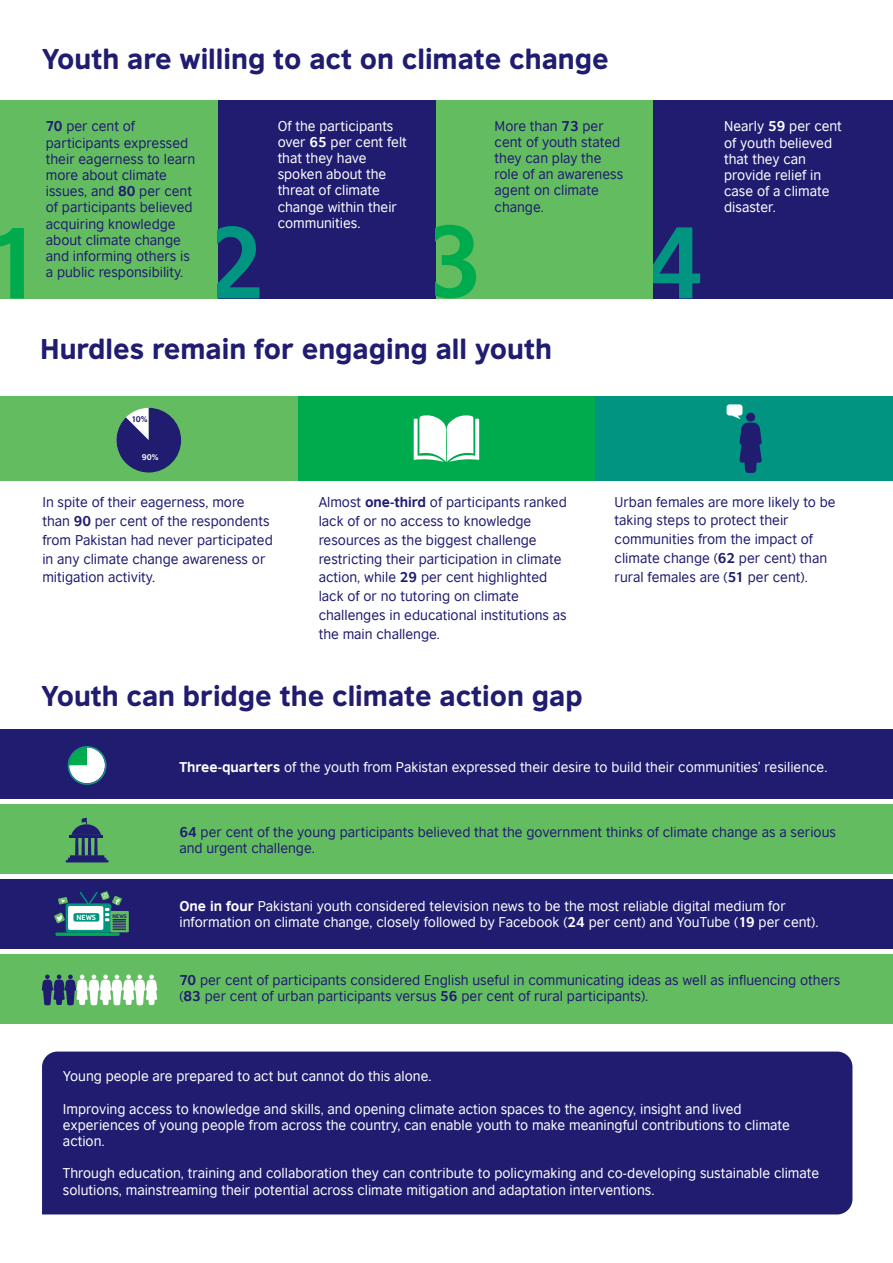
<style>
.page{position:relative;width:893px;height:1263px;background:#fff}
.page>*{position:absolute;margin:0;border:0;box-sizing:border-box;transform-origin:0 0}
.t1{font:700 95.7px "British Council Sans";color:#009481}
.t2{font:700 95.7px "British Council Sans";color:#00ab4d}
.t3{font:700 94.95px "British Council Sans";color:#00ab4d}
.t4{font:27px "British Council Sans Headline";color:#201c70}
.t5{font:13.5px/16.2px "British Council Sans";color:#201c70}
.t6{font:13.5px/16.2px "British Council Sans";color:#fff}
.t7{font:700 7.8px "British Council Sans";color:#201c70}
.t8{font:700 7.8px "British Council Sans";color:#fff}
.t9{font:700 7.05px "British Council Sans";color:#fff}
.t10{font:700 5.1px "British Council Sans";color:#201c70}
.s1{font-weight:700}
</style>
<div class="page">
<div style="left:42px;top:1051px;width:810px;height:163px;background:#201c70"></div>
<div style="left:595px;top:396px;width:298px;height:85px;background:#009481"></div>
<div style="left:298px;top:396px;width:297px;height:85px;background:#00ab4d"></div>
<div style="left:0;top:396px;width:298px;height:85px;background:#63bd60"></div>
<svg style="left:414px;top:415px;width:65px;height:47px;background:#cceedb"></svg>
<svg style="left:116px;top:408px;width:65px;height:64px"></svg>
<div style="left:653px;top:100px;width:240px;height:198px;background:#201c70"></div>
<div style="left:435px;top:100px;width:218px;height:198px;background:#63bd60"></div>
<div style="left:218px;top:100px;width:217px;height:198px;background:#201c70"></div>
<div style="left:0;top:100px;width:218px;height:198px;background:#63bd60"></div>
<svg style="left:727px;top:404px;width:35px;height:69px"></svg>
<div style="left:0;top:804px;width:893px;height:70px;background:#63bd60"></div>
<div style="left:0;top:879px;width:893px;height:69px;background:#201c70"></div>
<div style="left:0;top:954px;width:893px;height:69px;background:#63bd60"></div>
<div style="left:0;top:730px;width:893px;height:69px;background:#201c70"></div>
<svg style="left:42px;top:974px;width:115px;height:31px"></svg>
<svg style="left:58px;top:897px;width:10px;height:7px"></svg>
<svg style="left:54px;top:912px;width:11px;height:11px"></svg>
<div style="left:66px;top:903px;width:45px;height:29px;background:#009481;border-radius:3px"></div>
<div style="left:68px;top:906px;width:35px;height:24px;background:#fff;border-radius:2px"></div>
<div style="left:73px;top:913px;width:26px;height:8px;background:#009481;border-radius:2px"></div>
<svg style="left:55px;top:932px;width:65px;height:4px"></svg>
<svg style="left:110px;top:911px;width:19px;height:21px"></svg>
<svg style="left:80px;top:891px;width:46px;height:39px"></svg>
<svg style="left:69px;top:747px;width:35px;height:36px"></svg>
<div style="left:68px;top:746px;width:39px;height:39px;border:2px solid #189581;border-radius:50%"></div>
<svg style="left:66px;top:818px;width:42px;height:44px"></svg>
<h3 class="t4" style="left:42px;top:38px;width:568px">Youth are willing to act on climate change</h3>
<p class="t5" style="left:46px;top:117px;width:151px"><span class="s1">70</span> per cent of participants expressed their eagerness to learn more about climate issues, and <span class="s1">80</span> per cent of participants believed acquiring knowledge about climate change and informing others is a public responsibility.</p>
<p class="t6" style="left:278px;top:116px;width:131px">Of the participants over <span class="s1">65</span> per cent felt that they have spoken about the threat of climate change within their communities.</p>
<p class="t5" style="left:495px;top:116px;width:130px">More than <span class="s1">73</span> per cent of youth stated they can play the role of an awareness agent on climate change.</p>
<p class="t6" style="left:724px;top:117px;width:119px">Nearly <span class="s1">59</span> per cent of youth believed that they can provide relief in case of a climate disaster.</p>
<h2 class="t3" style="left:-16px;top:179px;width:63px">1</h2>
<h1 class="t1" style="left:204px;top:178px;width:63px">2</h1>
<h1 class="t2" style="left:421px;top:177px;width:63px">3</h1>
<h1 class="t1" style="left:643px;top:178px;width:63px">4</h1>
<h3 class="t4" style="left:40px;top:328px;width:513px">Hurdles remain for engaging all youth</h3>
<p class="t7" style="left:131px;top:413px;width:18px">10%</p>
<p class="t8" style="left:142px;top:450px;width:18px">90%</p>
<p class="t5" style="left:42px;top:491px;width:232px;line-height:18.8px">In spite of their eagerness, more than <span class="s1">90</span> per cent of the respondents from Pakistan had never participated in any climate change awareness or mitigation activity.</p>
<p class="t5" style="left:319px;top:492px;width:250px;line-height:18.8px">Almost <span class="s1">one-third</span> of participants ranked lack of or no access to knowledge resources as the biggest challenge restricting their participation in climate action, while <span class="s1">29</span> per cent highlighted lack of or no tutoring on climate challenges in educational institutions as the main challenge.</p>
<p class="t5" style="left:615px;top:491px;width:223px;line-height:18.8px">Urban females are more likely to be taking steps to protect their communities from the impact of climate change (<span class="s1">62</span> per cent) than rural females are (<span class="s1">51</span> per cent).</p>
<h3 class="t4" style="left:41px;top:675px;width:543px">Youth can bridge the climate action gap</h3>
<p class="t6" style="left:179px;top:758px;width:649px"><span class="s1">Three-quarters</span> of the youth from Pakistan expressed their desire to build their communities’ resilience.</p>
<p class="t9" style="left:76px;top:911px;width:21px">NEWS</p>
<p class="t10" style="left:113px;top:912px;width:16px">NEWS</p>
<p class="t5" style="left:179px;top:823px;width:658px"><span class="s1">64</span> per cent of the young participants believed that the government thinks of climate change as a serious and urgent challenge.</p>
<p class="t6" style="left:179px;top:897px;width:641px"><span class="s1">One in four</span> Pakistani youth considered television news to be the most reliable digital medium for information on climate change, closely followed by Facebook (<span class="s1">24</span> per cent) and YouTube (<span class="s1">19</span> per cent).</p>
<p class="t5" style="left:179px;top:971px;width:662px"><span class="s1">70</span> per cent of participants considered English useful in communicating ideas as well as influencing others (<span class="s1">83</span> per cent of urban participants versus <span class="s1">56</span> per cent of rural participants).</p>
<p class="t6" style="left:63px;top:1067px;width:370px">Young people are prepared to act but cannot do this alone.</p>
<p class="t6" style="left:63px;top:1099px;width:729px">Improving access to knowledge and skills, and opening climate action spaces to the agency, insight and lived experiences of young people from across the country, can enable youth to make meaningful contributions to climate action.</p>
<p class="t6" style="left:63px;top:1164px;width:758px">Through education, training and collaboration they can contribute to policymaking and co-developing sustainable climate solutions, mainstreaming their potential across climate mitigation and adaptation interventions.</p>
</div>
